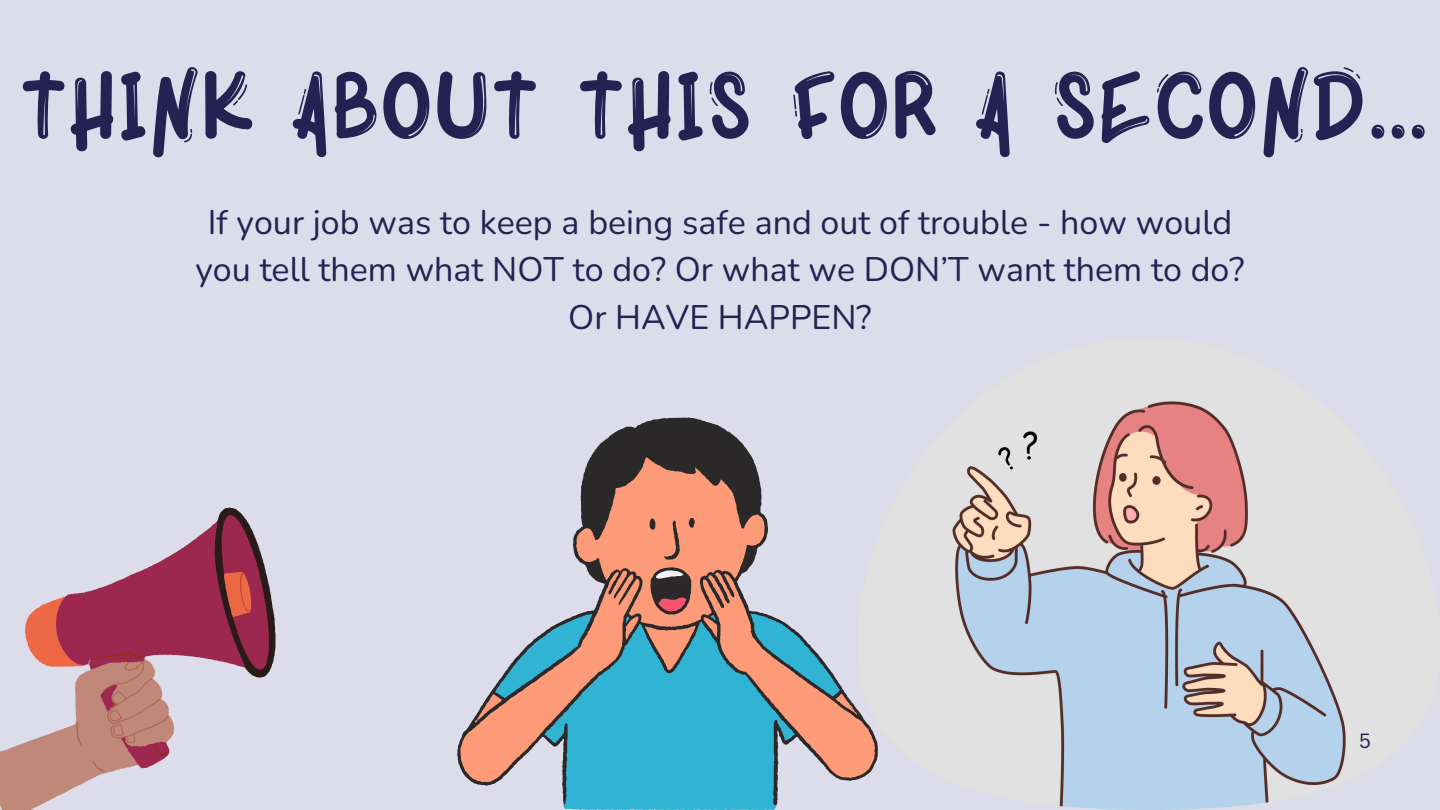
<style>
.page{position:relative;width:1440px;height:810px;background:#dcdcea}
.page>*{position:absolute;margin:0;border:0;box-sizing:border-box;transform-origin:0 0}
.t1{font:92px "XPLOR Bold";color:#232253}
.t2{font:34px/47.2px "Nunito";color:#232253;text-align:center}
.t3{font:20px "Canva Sans";color:#232253}
</style>
<div class="page">
<img style="left:952px;top:401px;width:394px;height:409px">
<svg style="left:563px;top:805px;width:215px;height:5px"></svg>
<svg style="left:457px;top:417px;width:421px;height:388px"></svg>
<svg style="left:0;top:508px;width:275px;height:302px"></svg>
<h2 class="t1" style="left:15px;top:47px;width:1411px">THINK ABOUT THIS FOR A SECOND...</h2>
<h1 class="t2" style="left:195px;top:199px;width:1051px">If your job was to keep a being safe and out of trouble - how would you tell them what NOT to do? Or what we DON’T want them to do?<br>Or HAVE HAPPEN?</h1>
<p class="t3" style="left:1359px;top:727px;width:13px">5</p>
</div>
